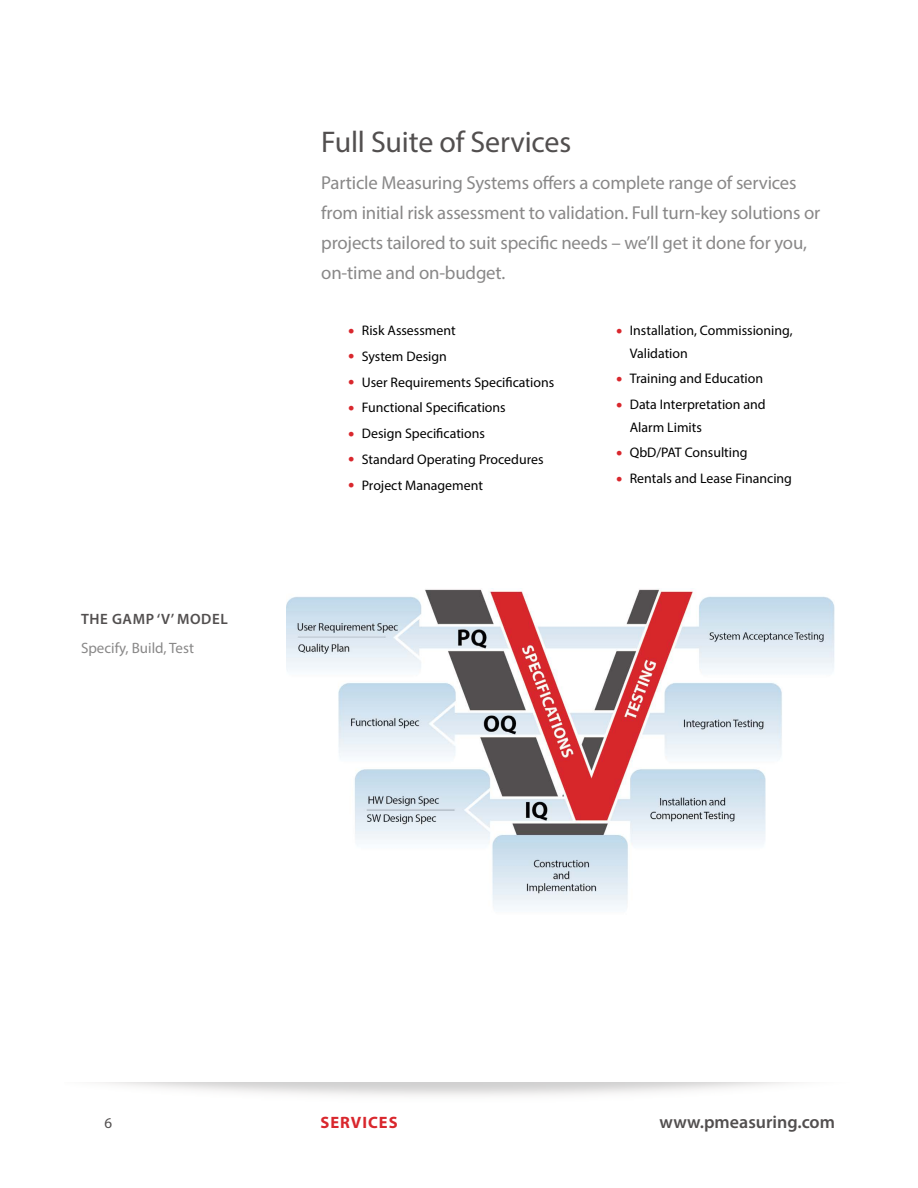
<style>
.page{position:relative;width:918px;height:1188px;background:#fff}
.page>*{position:absolute;margin:0;border:0;box-sizing:border-box;transform-origin:0 0}
.t1{font:30px "Myriad Pro";letter-spacing:-.005em;color:#524f4f}
.t2{font:18.75px/30px "Myriad Pro";letter-spacing:-.01em;color:#898888}
.t3{font:600 18px "Myriad Pro";color:#524f4f}
.t4{font:700 16.5px "Myriad Pro";letter-spacing:.06em;color:#d9272d}
.t5{font:15px "Myriad Pro";color:#898888}
.t6{font:600 15px "Myriad Pro";letter-spacing:.04em;color:#524f4f}
.t7{font:15px "Myriad Pro";color:#524f4f}
.t8{font:13.8px/22.5px "Myriad Pro";color:#000}
.s1{font-size:22.5px;color:#d9272d}
</style>
<div class="page">
<img style="left:287px;top:589px;width:548px;height:318px">
<h1 class="t1" style="left:321px;top:124px;width:252px">Full Suite of Services</h1>
<h2 class="t2" style="left:321px;top:167px;width:501px">Particle Measuring Systems offers a complete range of services from initial risk assessment to validation. Full turn-key solutions or projects tailored to suit specific needs – we’ll get it done for you, on-time and on-budget.</h2>
<p class="t6" style="left:81px;top:610px;width:148px">THE GAMP ‘V’ MODEL</p>
<p class="t5" style="left:81px;top:639px;width:115px">Specify, Build, Test</p>
<p class="t8" style="left:348px;top:319px;width:109px"><span class="s1">•</span> Risk Assessment</p>
<p class="t8" style="left:348px;top:345px;width:100px"><span class="s1">•</span> System Design</p>
<p class="t8" style="left:348px;top:370px;width:207px"><span class="s1">•</span> User Requirements Specifications</p>
<p class="t8" style="left:348px;top:396px;width:159px"><span class="s1">•</span> Functional Specifications</p>
<p class="t8" style="left:348px;top:422px;width:138px"><span class="s1">•</span> Design Specifications</p>
<p class="t8" style="left:348px;top:448px;width:197px"><span class="s1">•</span> Standard Operating Procedures</p>
<p class="t8" style="left:348px;top:473px;width:136px"><span class="s1">•</span> Project Management</p>
<p class="t8" style="left:630px;top:319px;width:164px;text-indent:-14px"><span class="s1">•</span> Installation, Commissioning,<br>Validation</p>
<p class="t8" style="left:616px;top:367px;width:148px"><span class="s1">•</span> Training and Education</p>
<p class="t8" style="left:630px;top:393px;width:138px;text-indent:-14px"><span class="s1">•</span> Data Interpretation and<br>Alarm Limits</p>
<p class="t8" style="left:616px;top:441px;width:133px"><span class="s1">•</span> QbD/PAT Consulting</p>
<p class="t8" style="left:616px;top:467px;width:177px"><span class="s1">•</span> Rentals and Lease Financing</p>
<p class="t7" style="left:105px;top:1114px;width:9px">6</p>
<p class="t4" style="left:321px;top:1112px;width:79px">SERVICES</p>
<h3 class="t3" style="left:660px;top:1111px;width:177px">www.pmeasuring.com</h3>
</div>
